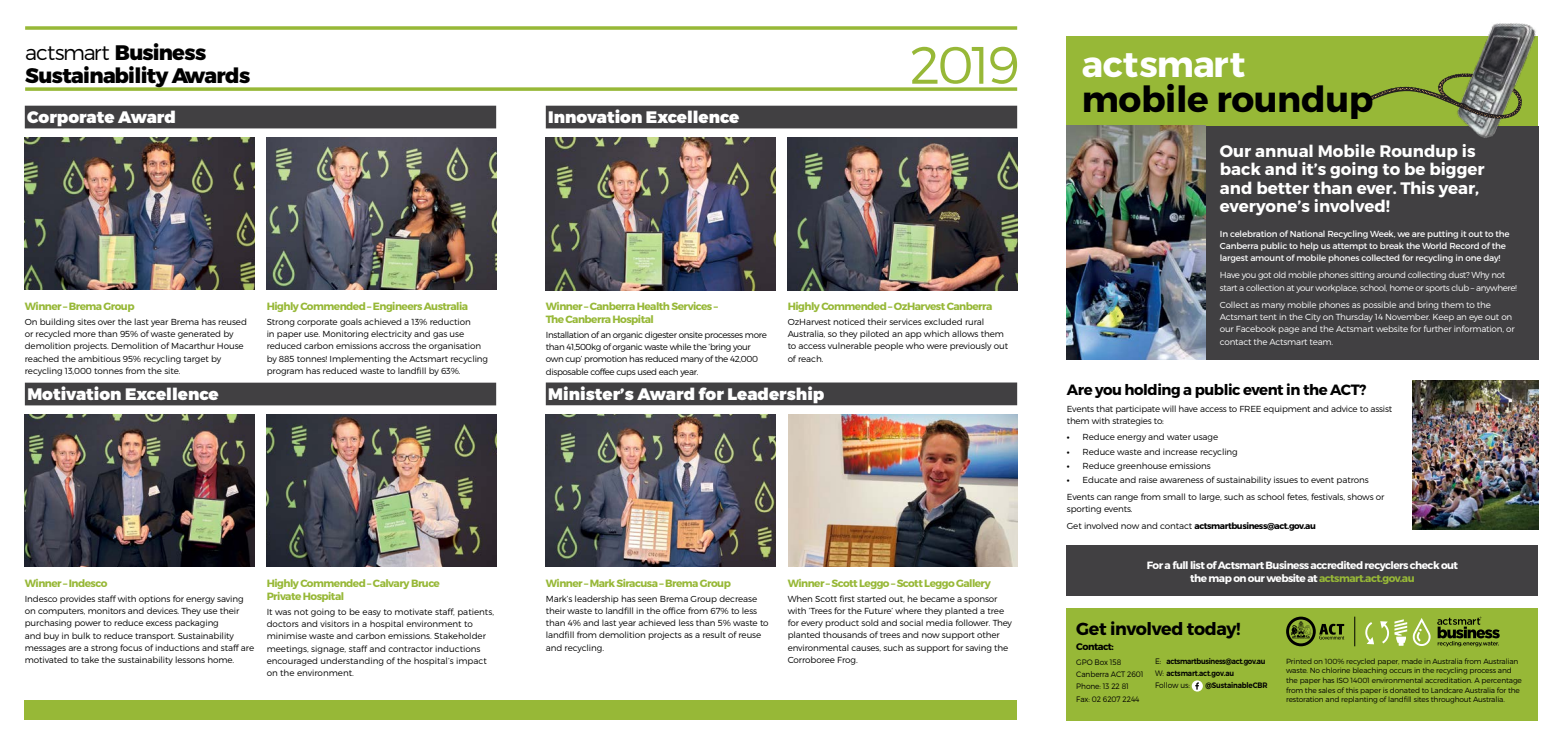
<style>
.page{position:relative;width:1563px;height:737px;background:#fff}
.page>*{position:absolute;margin:0;border:0;box-sizing:border-box;transform-origin:0 0}
.t1{font:300 52.5px "Montserrat";color:#97b837}
.BODY{font:700 35.88px "Montserrat";letter-spacing:-.01em;color:#000}
.BODY-2{font:700 35.88px "Montserrat";letter-spacing:-.01em;color:#fff}
.t2{font:800 21px/22.5px "Montserrat";letter-spacing:-.03em;color:#000}
.t3{font:700 17.5px "Montserrat";letter-spacing:-.02em;color:#000}
.t4{font:700 16.62px/18.4px "Montserrat";color:#fff}
.Winner_Heading{font:900 16.62px "Montserrat";color:#fff}
.t5{font:700 14.88px "Montserrat";letter-spacing:-.03em;color:#000}
.Winners_H3{font:700 10.5px/13.1px "Montserrat";letter-spacing:-.05em;color:#97b837}
.t6{font:700 10.5px/13.1px "Montserrat";letter-spacing:-.05em;color:#fff;text-align:center}
.t7{font:700 9.62px "Montserrat";letter-spacing:-.05em;color:#000}
.BODY-3{font:300 8.75px/12.2px "Montserrat";letter-spacing:-.01em;color:#000}
.BODY-4{font:300 8.75px/12.2px "Montserrat";letter-spacing:-.02em;color:#fff}
.BODY-5{font:8.75px/12.2px "Montserrat";letter-spacing:-.02em;color:#fff}
.BODY-6{font:300 8.75px/12.2px "Montserrat";letter-spacing:-.04em;color:#000}
.BODY-7{font:300 8.75px/12.2px "Montserrat";letter-spacing:-.04em;color:#fff}
.BODY-8{font:700 8.75px "Montserrat";letter-spacing:-.05em;color:#000}
.BODY-9{font:300 7.88px/12.2px "Montserrat";letter-spacing:-.01em;color:#000;scale:.94 1}
.BODY-10{font:600 7.88px/12.2px "Montserrat";letter-spacing:-.04em;color:#000;scale:.9 1}
.BODY-11{font:600 7.88px "Montserrat";letter-spacing:-.02em;color:#000;scale:.9 1}
.t8{font:300 7.44px/9.6px "Montserrat";letter-spacing:-.02em;color:#000}
.s1{font-weight:300}
.s2{font-weight:700}
.s3{color:#97b837}
</style>
<div class="page">
<div style="left:1067px;top:608px;width:471px;height:112px;background:#97b837"></div>
<svg style="left:1365px;top:618px;width:66px;height:28px"></svg>
<svg style="left:1437px;top:616px;width:62px;height:30px"></svg>
<svg style="left:1286px;top:616px;width:58px;height:30px"></svg>
<hr style="left:1354px;top:616px;width:1px;height:30px;background:#000">
<svg style="left:1191px;top:680px;width:12px;height:11px"></svg>
<svg style="left:1195px;top:682px;width:4px;height:7px"></svg>
<div style="left:25px;top:699px;width:992px;height:20px;background:#97b837"></div>
<svg style="left:25px;top:87px;width:992px;height:4px;background:#a3c04f"></svg>
<svg style="left:25px;top:26px;width:992px;height:4px;background:#a3c04f"></svg>
<div style="left:546px;top:106px;width:471px;height:22px;background:#414042"></div>
<div style="left:546px;top:382px;width:471px;height:23px;background:#414042"></div>
<div style="left:1067px;top:36px;width:471px;height:90px;background:#97b837"></div>
<div style="left:1067px;top:545px;width:471px;height:50px;background:#414042"></div>
<div style="left:1205px;top:126px;width:333px;height:233px;background:#414042"></div>
<img style="left:1466px;top:23px;width:73px;height:121px">
<svg style="left:1369px;top:67px;width:156px;height:57px"></svg>
<div style="left:25px;top:106px;width:471px;height:22px;background:#414042"></div>
<img style="left:25px;top:138px;width:229px;height:152px">
<img style="left:267px;top:138px;width:229px;height:152px">
<div style="left:25px;top:382px;width:471px;height:23px;background:#414042"></div>
<img style="left:25px;top:415px;width:229px;height:152px">
<img style="left:267px;top:415px;width:229px;height:152px">
<img style="left:546px;top:138px;width:229px;height:152px">
<img style="left:788px;top:138px;width:229px;height:152px">
<img style="left:546px;top:415px;width:229px;height:152px">
<img style="left:788px;top:415px;width:229px;height:152px">
<img style="left:1067px;top:126px;width:138px;height:233px">
<img style="left:1412px;top:380px;width:126px;height:149px">
<h3 class="t2" style="left:25px;top:42px;width:227px"><span class="s1">actsmart</span> Business<br>Sustainability Awards</h3>
<h1 class="t1" style="left:909px;top:33px;width:111px">2019</h1>
<h2 class="Winner_Heading" style="left:27px;top:107px;width:150px">Corporate Award</h2>
<h2 class="Winner_Heading" style="left:548px;top:107px;width:193px">Innovation Excellence</h2>
<h3 class="Winners_H3" style="left:25px;top:300px;width:111px">Winner – Brema Group</h3>
<p class="BODY-3" style="left:25px;top:315px;width:224px">On building sites over the last year Brema has reused or recycled more than 95% of waste generated by demolition projects. Demolition of Macarthur House reached the ambitious 95% recycling target by recycling 13,000 tonnes from the site.</p>
<h2 class="Winner_Heading" style="left:27px;top:384px;width:193px">Motivation Excellence</h2>
<h3 class="Winners_H3" style="left:267px;top:300px;width:203px">Highly Commended – Engineers Australia</h3>
<p class="BODY-3" style="left:267px;top:315px;width:223px">Strong corporate goals achieved a 13% reduction<br>in paper use. Monitoring electricity and gas use reduced carbon emissions accross the organisation by 885 tonnes! Implementing the Actsmart recycling program has reduced waste to landfill by 63%.</p>
<h3 class="Winners_H3" style="left:546px;top:300px;width:174px">Winner – Canberra Health Services –<br>The Canberra Hospital</h3>
<p class="BODY-6" style="left:546px;top:328px;width:222px">Installation of an organic digester onsite processes more than 41,500kg of organic waste while the ‘bring your own cup’ promotion has reduced many of the 42,000 disposable coffee cups used each year.</p>
<h3 class="Winners_H3" style="left:788px;top:300px;width:206px">Highly Commended – OzHarvest Canberra</h3>
<p class="BODY-3" style="left:788px;top:315px;width:222px">OzHarvest noticed their services excluded rural Australia, so they piloted an app which allows them to access vulnerable people who were previously out of reach.</p>
<h2 class="Winner_Heading" style="left:548px;top:383px;width:278px">Minister’s Award for Leadership</h2>
<h3 class="Winners_H3" style="left:25px;top:577px;width:84px">Winner – Indesco</h3>
<p class="BODY-3" style="left:25px;top:592px;width:231px">Indesco provides staff with options for energy saving on computers, monitors and devices. They use their purchasing power to reduce excess packaging<br>and buy in bulk to reduce transport. Sustainability messages are a strong focus of inductions and staff are motivated to take the sustainability lessons home.</p>
<h3 class="Winners_H3" style="left:267px;top:577px;width:175px">Highly Commended – Calvary Bruce</h3>
<h3 class="Winners_H3" style="left:267px;top:590px;width:79px">Private Hospital</h3>
<p class="BODY-3" style="left:267px;top:605px;width:229px">It was not going to be easy to motivate staff, patients, doctors and visitors in a hospital environment to minimise waste and carbon emissions. Stakeholder meetings, signage, staff and contractor inductions encouraged understanding of the hospital’s impact on the environment.</p>
<h3 class="Winners_H3" style="left:546px;top:577px;width:187px">Winner – Mark Siracusa – Brema Group</h3>
<p class="BODY-3" style="left:546px;top:592px;width:224px">Mark’s leadership has seen Brema Group decrease their waste to landfill in the office from 67% to less than 4% and last year achieved less than 5% waste to landfill from demolition projects as a result of reuse and recycling.</p>
<h3 class="Winners_H3" style="left:788px;top:577px;width:205px">Winner – Scott Leggo – Scott Leggo Gallery</h3>
<p class="BODY-3" style="left:788px;top:592px;width:226px">When Scott first started out, he became a sponsor with ‘Trees for the Future’ where they planted a tree for every product sold and social media follower. They planted thousands of trees and now support other environmental causes, such as support for saving the Corroboree Frog.</p>
<p class="BODY-2" style="left:1081px;top:42px;width:165px">actsmart</p>
<p class="BODY" style="left:1081px;top:77px;width:293px">mobile roundup</p>
<h2 class="t4" style="left:1220px;top:142px;width:266px">Our annual Mobile Roundup is back and it’s going to be bigger and better than ever. This year, everyone’s involved!</h2>
<p class="BODY-5" style="left:1220px;top:227px;width:291px">In celebration of National Recycling Week, we are putting it out to the<br>Canberra public to help us attempt to break the World Record of the largest amount of mobile phones collected for recycling in one day!</p>
<p class="BODY-7" style="left:1220px;top:269px;width:299px">Have you got old mobile phones sitting around collecting dust? Why not start a collection at your workplace, school, home or sports club – anywhere!</p>
<p class="BODY-4" style="left:1220px;top:298px;width:296px">Collect as many mobile phones as possible and bring them to the Actsmart tent in the City on Thursday 14 November. Keep an eye out on our Facebook page and the Actsmart website for further information, or contact the Actsmart team.</p>
<h2 class="t5" style="left:1067px;top:380px;width:301px">Are you holding a public event in the ACT?</h2>
<p class="BODY-3" style="left:1067px;top:402px;width:327px;line-height:11.8px">Events that participate will have access to FREE equipment and advice to assist them with strategies to:</p>
<p class="BODY-3" style="left:1067px;top:431px;width:153px"><span class="s2">•</span> Reduce energy and water usage</p>
<p class="BODY-3" style="left:1067px;top:445px;width:173px"><span class="s2">•</span> Reduce waste and increase recycling</p>
<p class="BODY-3" style="left:1067px;top:459px;width:145px"><span class="s2">•</span> Reduce greenhouse emissions</p>
<p class="BODY-3" style="left:1067px;top:474px;width:303px"><span class="s2">•</span> Educate and raise awareness of sustainability issues to event patrons</p>
<p class="BODY-3" style="left:1067px;top:491px;width:319px;line-height:11.8px">Events can range from small to large, such as school fetes, festivals, shows or sporting events.</p>
<p class="BODY-8" style="left:1067px;top:520px;width:250px"><span class="s1">Get involved now and contact</span> actsmartbusiness@act.gov.au</p>
<h3 class="t6" style="left:1147px;top:558px;width:313px">For a full list of Actsmart Business accredited recyclers check out the map on our website at <span class="s3">actsmart.act.gov.au</span></h3>
<h3 class="t3" style="left:1076px;top:618px;width:166px">Get involved today!</h3>
<p class="BODY-9" style="left:1155px;top:655px;width:8px">E:</p>
<p class="t7" style="left:1076px;top:640px;width:39px">Contact:</p>
<p class="BODY-9" style="left:1076px;top:655px;width:73px">GPO Box 158<br>Canberra ACT 2601<br>Phone: 13 22 81<br>Fax: 02 6207 2244</p>
<p class="t8" style="left:1286px;top:656px;width:237px">Printed on 100% recycled paper, made in Australia from Australian waste. No chlorine bleaching occurs in the recycling process and the paper has ISO 14001 environmental accreditation. A percentage from the sales of this paper is donated to Landcare Australia for the restoration and replanting of landfill sites throughout Australia.</p>
<p class="BODY-10" style="left:1155px;top:655px;width:124px;text-indent:11px">actsmartbusiness@act.gov.au<br><span class="s1">W:</span> actsmart.act.gov.au</p>
<p class="BODY-9" style="left:1155px;top:679px;width:38px">Follow us:</p>
<p class="BODY-11" style="left:1205px;top:681px;width:71px">@SustainableCBR</p>
</div>
